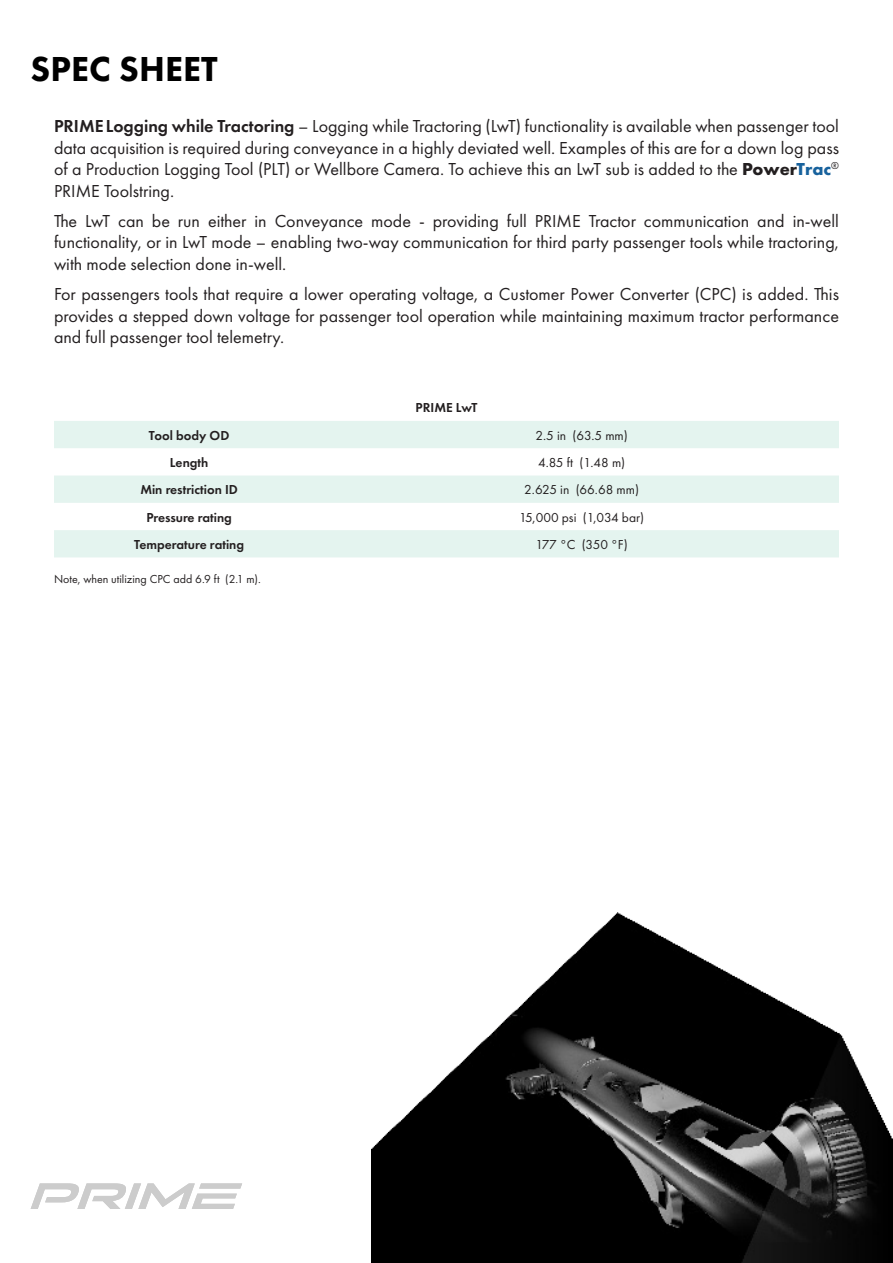
<style>
.page{position:relative;width:893px;height:1263px;background:#fff}
.page>*{position:absolute;margin:0;border:0;box-sizing:border-box;transform-origin:0 0}
.t1{font:800 36px "Futura PT";color:#000}
.body_10pt{font:18px/21.6px "Futura PT";color:#231f20;text-align:justify}
.t2{font:13.5px "Futura PT";color:#231f20}
.body_10pt-2{font:600 13.5px "Futura PT";color:#231f20}
.body_10pt-3{font:12px "Futura PT";color:#231f20}
.s1{font-weight:600}
.s2{font-weight:700}
.s3{font-weight:700;color:#18629d}
</style>
<div class="page">
<svg style="left:31px;top:1183px;width:211px;height:26px"></svg>
<svg style="left:54px;top:421px;width:785px;height:136px;fill:#e4f4ef"></svg>
<img style="left:371px;top:913px;width:522px;height:350px">
<p class="t1" style="left:31px;top:47px;width:189px">SPEC SHEET</p>
<p class="body_10pt" style="left:54px;top:115px;width:787px"><span class="s1">PRIMELogging while Tractoring</span> – Logging while Tractoring (LwT) functionality is available when passenger tool data acquisition is required during conveyance in a highly deviated well. Examples of this are for a down log pass of a Production Logging Tool (PLT) or Wellbore Camera. To achieve this an LwT sub is added to the <span class="s2">Power</span><span class="s3">Trac</span><sup>® </sup>PRIME Toolstring.</p>
<p class="body_10pt" style="left:54px;top:210px;width:786px">The LwT can be run either in Conveyance mode - providing full PRIME Tractor communication and in-well functionality, or in LwT mode – enabling two-way communication for third party passenger tools while tractoring, with mode selection done in-well.</p>
<p class="body_10pt" style="left:54px;top:283px;width:786px">For passengers tools that require a lower operating voltage, a Customer Power Converter (CPC) is added. This provides a stepped down voltage for passenger tool operation while maintaining maximum tractor performance and full passenger tool telemetry.</p>
<p class="body_10pt-2" style="left:416px;top:399px;width:63px">PRIME LwT</p>
<p class="body_10pt-2" style="left:149px;top:427px;width:82px">Tool body OD</p>
<p class="t2" style="left:535px;top:427px;width:94px">2.5 in (63.5 mm)</p>
<p class="body_10pt-2" style="left:170px;top:454px;width:40px">Length</p>
<p class="t2" style="left:538px;top:454px;width:89px">4.85 ft (1.48 m)</p>
<p class="body_10pt-2" style="left:140px;top:481px;width:99px">Min restriction ID</p>
<p class="t2" style="left:524px;top:482px;width:116px">2.625 in (66.68 mm)</p>
<p class="body_10pt-2" style="left:146px;top:509px;width:87px">Pressure rating</p>
<p class="t2" style="left:519px;top:509px;width:126px">15,000 psi (1,034 bar)</p>
<p class="body_10pt-2" style="left:134px;top:536px;width:111px">Temperature rating</p>
<p class="t2" style="left:536px;top:536px;width:94px">177 °C (350 °F)</p>
<p class="body_10pt-3" style="left:54px;top:572px;width:208px">Note, when utilizing CPC add 6.9 ft (2.1 m).</p>
</div>
